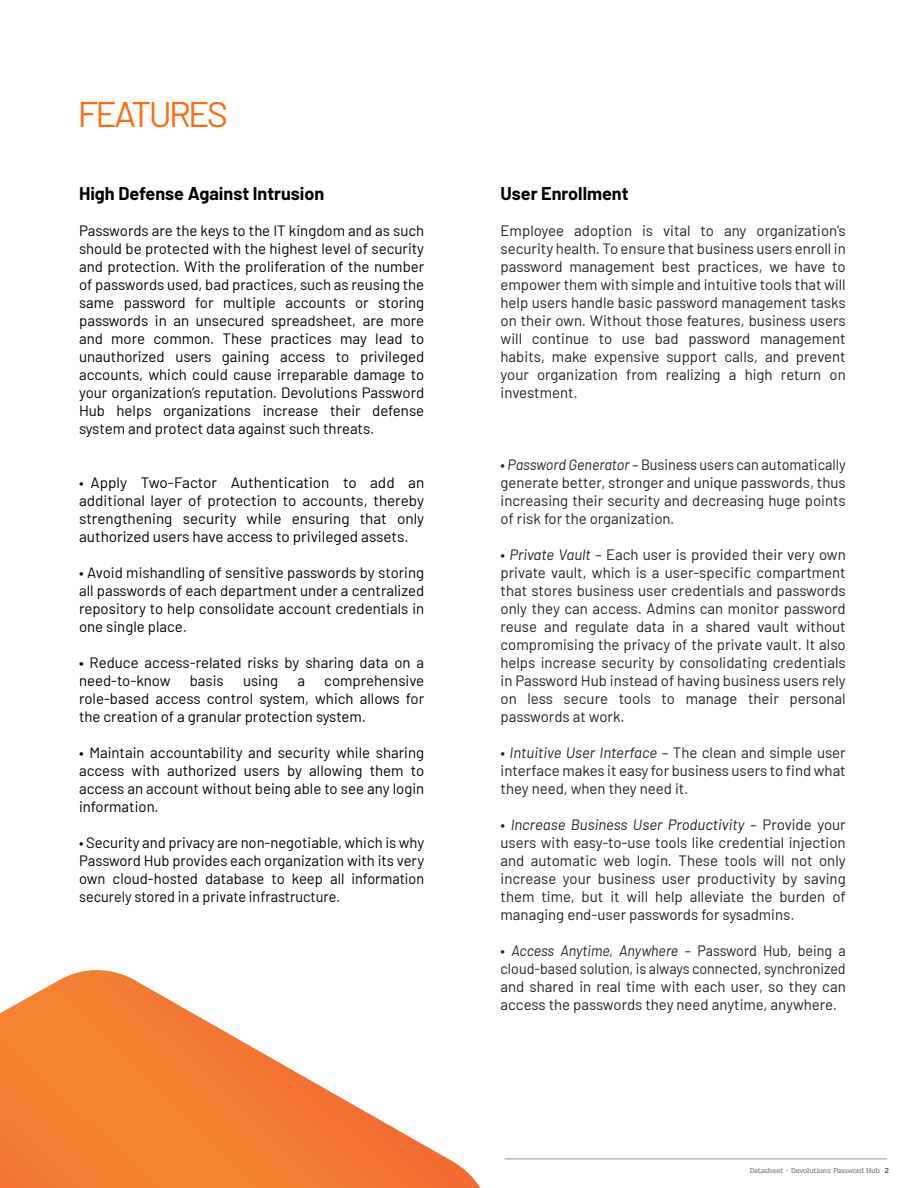
<style>
.page{position:relative;width:918px;height:1188px;background:#fff}
.page>*{position:absolute;margin:0;border:0;box-sizing:border-box;transform-origin:0 0}
.t1{font:35.7px "Barlow";letter-spacing:-.075em;color:#ff6b0d}
.t2{font:700 18px "Barlow";color:#000001}
.t3{font:15px/18px "Barlow";color:#231f20;text-align:justify}
.t4{font:15px/18px "Barlow";color:#000001;text-align:justify}
.t5{font:15px/18px "Barlow";color:#231f20;text-align:justify;scale:.95 1}
.t6{font:15px/18px "Barlow";color:#000001;text-align:justify;scale:.96 1}
.t7{font:15px/18px "Barlow";color:#231f20;text-align:justify;scale:.96 1}
.t8{font:7.5px "Pridi";letter-spacing:-.035em;color:#7e8083}
.s1{font-style:italic}
.s2{color:#231f20}
</style>
<div class="page">
<svg style="left:0;top:970px;width:480px;height:218px"></svg>
<hr style="left:505px;top:1159px;width:382px;height:1px;background:#939598">
<h1 class="t1" style="left:78px;top:88px;width:151px">FEATURES</h1>
<p class="t2" style="left:79px;top:181px;width:247px">High Defense Against Intrusion</p>
<p class="t4" style="left:79px;top:221px;width:347px">Passwords are the keys to the IT kingdom and as such should be protected with the highest level of security and protection. With the proliferation of the number of passwords used, bad practices, such as reusing the same password for multiple accounts or storing passwords in an unsecured spreadsheet, are more and more common. These practices may lead to unauthorized users gaining access to privileged accounts, which could cause irreparable damage to your organization’s reputation. Devolutions Password Hub helps organizations increase their defense system and protect data against such threats.</p>
<p class="t4" style="left:79px;top:473px;width:347px">• Apply Two-Factor Authentication to add an additional layer of protection to accounts, thereby strengthening security while ensuring that only authorized users have access to privileged assets.</p>
<p class="t4" style="left:79px;top:563px;width:347px">• Avoid mishandling of sensitive passwords by storing all passwords of each department under a centralized repository to help consolidate account credentials in one single place.</p>
<p class="t4" style="left:79px;top:653px;width:347px">• Reduce access-related risks by sharing data on a need-to-know</p>
<p class="t4" style="left:79px;top:671px;width:347px;text-indent:245px">comprehensive role-based access control system, which allows for the creation of a granular protection system.</p>
<p class="t4" style="left:79px;top:743px;width:347px">• Maintain accountability and security while sharing access with authorized users by allowing them to access an account without being able to see any login information.</p>
<p class="t6" style="left:79px;top:833px;width:361px">• Security and privacy are non-negotiable, which is why Password Hub provides each organization with its very own cloud-hosted database to keep all information securely stored in a private infrastructure.</p>
<p class="t4" style="left:190px;top:671px;width:36px">basis</p>
<p class="t4" style="left:243px;top:671px;width:37px">using</p>
<p class="t4" style="left:297px;top:671px;width:9px">a</p>
<p class="t2" style="left:501px;top:181px;width:129px">User Enrollment</p>
<p class="t3" style="left:501px;top:221px;width:347px">Employee adoption is vital to any organization’s security health. To ensure that business users enroll in password management best practices, we have to empower them with simple and intuitive tools that will help users handle basic password management tasks on their own. Without those features, business users will continue to use bad password management habits, make expensive support calls, and prevent your organization from realizing a high return on investment.</p>
<p class="t7" style="left:501px;top:455px;width:361px">• <span class="s1">Password Generator</span> – Business users can automatically generate better, stronger and unique passwords, thus increasing their security and decreasing huge points of risk for the organization.</p>
<p class="t3" style="left:501px;top:545px;width:347px">• <span class="s1">Private Vault</span> – Each user is provided their very own private vault, which is a user-specific compartment that stores business user credentials and passwords only they can access. Admins can monitor password reuse and regulate data in a shared vault without compromising the privacy of the private vault. It also helps increase security by consolidating credentials in Password Hub instead of having business users rely on less secure tools to manage their personal passwords at work.</p>
<p class="t3" style="left:501px;top:743px;width:347px">• <span class="s1">Intuitive User Interface</span> – The clean and simple user interface makes it easy for business users to find what they need, when they need it.</p>
<p class="t3" style="left:501px;top:815px;width:347px">• <span class="s1">Increase Business User Productivity</span> – Provide your users with easy-to-use tools like credential injection and automatic web login. These tools will not only increase your business user productivity by saving them time, but it will help alleviate the burden of managing end-user passwords for sysadmins.</p>
<p class="t5" style="left:501px;top:941px;width:365px">• <span class="s1">Access Anytime, Anywhere</span> – Password Hub, being a cloud-based solution, is always connected, synchronized and shared in real time with each user, so they can access the passwords they need anytime, anywhere.</p>
<p class="t8" style="left:750px;top:1165px;width:141px">Datasheet - Devolutions Password Hub <span class="s2">2</span></p>
</div>
